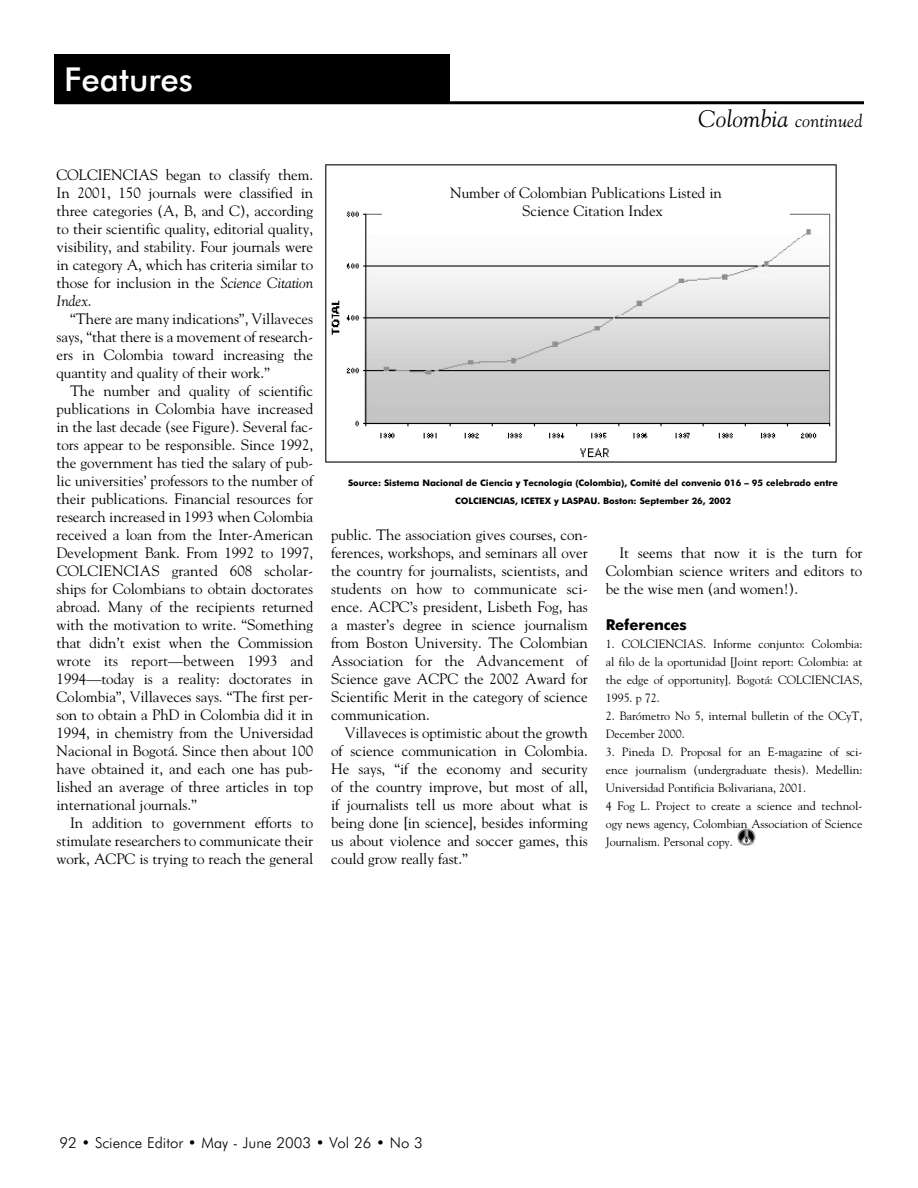
<style>
.page{position:relative;width:918px;height:1188px;background:#fff}
.page>*{position:absolute;margin:0;border:0;box-sizing:border-box;transform-origin:0 0}
.t1{font:500 33px "Futura BT";color:#fff}
.t2{font:italic 18px "Goudy";letter-spacing:.01em;color:#000}
.t3{font:15px/18px "Goudy";letter-spacing:-.005em;color:#000;text-align:justify}
.t4{font:300 15px "Futura BT";color:#000}
.t5{font:700 15px "Futura BT";letter-spacing:-.01em;color:#000}
.t6{font:12px/18px "Goudy";letter-spacing:-.005em;color:#000}
.t7{font:700 9px/18px "Futura BT";letter-spacing:-.005em;color:#000;text-align:center}
.s1{font-style:italic}
.s2{font-size:24px}
</style>
<div class="page">
<div style="left:54px;top:54px;width:396px;height:49px;background:#000"></div>
<hr style="left:55px;top:101px;width:809px;height:3px;background:#000">
<img style="left:737px;top:829px;width:18px;height:17px">
<img style="left:325px;top:164px;width:512px;height:299px">
<div style="left:382px;top:172px;width:408px;height:53px;background:#fff"></div>
<h1 class="t1" style="left:64px;top:68px;width:130px">Features</h1>
<p class="t3" style="left:57px;top:167px;width:258px">COLCIENCIAS began to classify them.<br>In 2001, 150 journals were classified in three categories (A, B, and C), according to their scientific quality, editorial quality, visibility, and stability. Four journals were in category A, which has criteria similar to those for inclusion in the <span class="s1">Science Citation Index</span>.</p>
<p class="t3" style="left:57px;top:311px;width:258px;text-indent:14px">“There are many indications”, Villaveces says, “that there is a movement of research&shy;ers in Colombia toward increasing the quantity and quality of their work.”</p>
<p class="t3" style="left:57px;top:383px;width:258px;text-indent:14px">The number and quality of scientific publications in Colombia have increased in the last decade (see Figure). Several fac&shy;tors appear to be responsible. Since 1992, the government has tied the salary of pub&shy;lic universities’ professors to the number of their publications. Financial resources for research increased in 1993 when Colombia received a loan from the Inter-American Development Bank. From 1992 to 1997, COLCIENCIAS granted 608 scholar&shy;ships for Colombians to obtain doctorates abroad. Many of the recipients returned with the motivation to write. “Something that didn’t exist when the Commission wrote its report—between 1993 and 1994—today is a reality: doctorates in Colombia”, Villaveces says. “The first per&shy;son to obtain a PhD in Colombia did it in 1994, in chemistry from the Universidad Nacional in Bogotá. Since then about 100 have obtained it, and each one has pub&shy;lished an average of three articles in top international journals.”</p>
<p class="t3" style="left:57px;top:815px;width:258px;text-indent:14px">In addition to government efforts to stimulate researchers to communicate their work, ACPC is trying to reach the general</p>
<p class="t2" style="left:698px;top:113px;width:166px"><span class="s2">Colombia</span> continued</p>
<p class="t3" style="left:522px;top:185px;width:201px;text-indent:-72px">Number of Colombian Publications Listed in<br>Science Citation Index</p>
<p class="t7" style="left:348px;top:475px;width:491px">Source: Sistema Nacional de Ciencia y Tecnología (Colombia), Comité del convenio 016 – 95 celebrado entre<br>COLCIENCIAS, ICETEX y LASPAU. Boston: September 26, 2002</p>
<p class="t3" style="left:331px;top:527px;width:258px">public. The association gives courses, con&shy;ferences, workshops, and seminars all over the country for journalists, scientists, and students on how to communicate sci&shy;ence. ACPC’s president, Lisbeth Fog, has a master’s degree in science journalism from Boston University. The Colombian Association for the Advancement of Science gave ACPC the 2002 Award for Scientific Merit in the category of science communication.</p>
<p class="t3" style="left:331px;top:725px;width:258px;text-indent:14px">Villaveces is optimistic about the growth of science communication in Colombia.<br>He says, “if the economy and security of the country improve, but most of all, if journalists tell us more about what is being done [in science], besides informing us about violence and soccer games, this could grow really fast.”</p>
<p class="t3" style="left:606px;top:545px;width:258px;text-indent:14px">It seems that now it is the turn for Colombian science writers and editors to be the wise men (and women!).</p>
<p class="t5" style="left:606px;top:619px;width:82px">References</p>
<p class="t6" style="left:606px;top:636px;width:258px;text-align:justify">1. COLCIENCIAS. Informe conjunto: Colombia: al filo de la oportunidad [Joint report: Colombia: at the edge of opportunity]. Bogotá: COLCIENCIAS, 1995. p 72.</p>
<p class="t6" style="left:606px;top:708px;width:258px">2. Barómetro No 5, internal bulletin of the OCyT,<br>December 2000.</p>
<p class="t6" style="left:606px;top:744px;width:258px">3. Pineda D. Proposal for an E-magazine of sci&shy;ence journalism (undergraduate thesis). Medellin:<br>Universidad Pontificia Bolivariana, 2001.<br>4 Fog L. Project to create a science and technol&shy;ogy news agency, Colombian Association of Science Journalism. Personal copy.</p>
<p class="t4" style="left:59px;top:1138px;width:365px">92 • Science Editor • May - June 2003 • Vol 26 • No 3</p>
</div>
